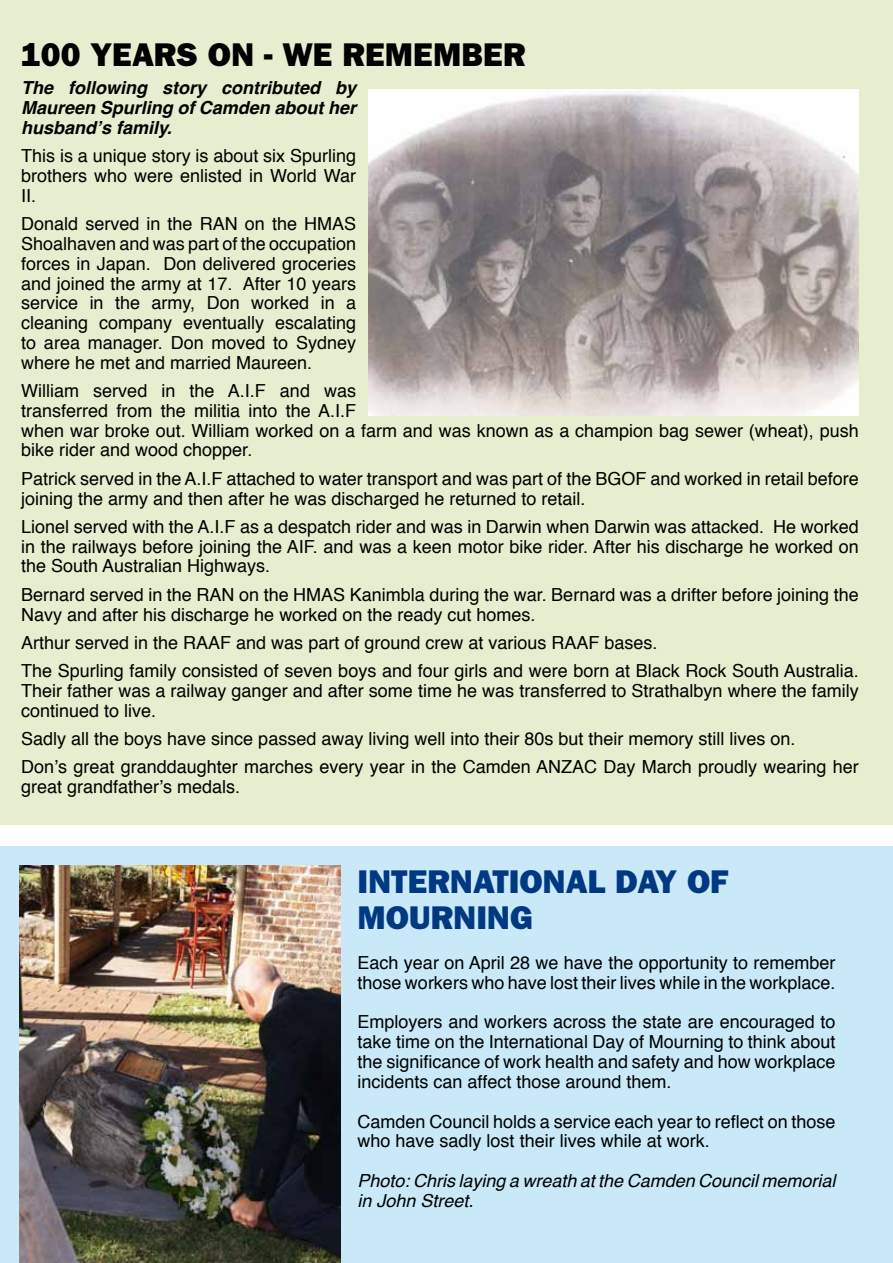
<style>
.page{position:relative;width:893px;height:1263px;background:#fff}
.page>*{position:absolute;margin:0;border:0;box-sizing:border-box;transform-origin:0 0}
.t1{font:800 33px/36.3px "Franklin Gothic";color:#003882}
.t2{font:800 33px "Franklin Gothic";color:#000}
.t3{font:18px/19.8px "Helvetica";color:#000}
.t4{font:italic 700 18px/19.8px "Helvetica";color:#000;text-align:justify}
.t5{font:italic 18px/19.8px "Helvetica";color:#000}
</style>
<div class="page">
<div style="left:0;top:0;width:893px;height:825px;background:#e6eecf"></div>
<img style="left:369px;top:89px;width:489px;height:327px">
<div style="left:0;top:846px;width:893px;height:417px;background:#c9e9f8"></div>
<img style="left:20px;top:865px;width:321px;height:398px">
<h1 class="t2" style="left:21px;top:35px;width:506px">100 YEARS ON - WE REMEMBER</h1>
<p class="t4" style="left:21px;top:78px;width:336px">The following story contributed by Maureen Spurling of Camden about her husband’s family.</p>
<p class="t3" style="left:21px;top:147px;width:336px;text-align:justify">This is a unique story is about six Spurling brothers who were enlisted in World War II.</p>
<p class="t3" style="left:21px;top:214px;width:336px;text-align:justify">Donald served in the RAN on the HMAS Shoalhaven and was part of the occupation forces in Japan. Don delivered groceries and joined the army at 17. After 10 years service in the army, Don worked in a cleaning company eventually escalating to area manager. Don moved to Sydney where he met and married Maureen.</p>
<p class="t3" style="left:21px;top:381px;width:839px">William served in the A.I.F and was<br>transferred from the militia into the A.I.F<br>when war broke out. William worked on a farm and was known as a champion bag sewer (wheat), push bike rider and wood chopper.</p>
<p class="t3" style="left:21px;top:469px;width:839px">Patrick served in the A.I.F attached to water transport and was part of the BGOF and worked in retail before joining the army and then after he was discharged he returned to retail.</p>
<p class="t3" style="left:21px;top:517px;width:839px;text-align:justify">Lionel served with the A.I.F as a despatch rider and was in Darwin when Darwin was attacked. He worked in the railways before joining the AIF. and was a keen motor bike rider. After his discharge he worked on the South Australian Highways.</p>
<p class="t3" style="left:21px;top:585px;width:839px">Bernard served in the RAN on the HMAS Kanimbla during the war. Bernard was a drifter before joining the<br>Navy and after his discharge he worked on the ready cut homes.</p>
<p class="t3" style="left:21px;top:629px;width:839px;line-height:28.3px">Arthur served in the RAAF and was part of ground crew at various RAAF bases.<br>The Spurling family consisted of seven boys and four girls and were born at Black Rock South Australia.</p>
<p class="t3" style="left:21px;top:681px;width:839px">Their father was a railway ganger and after some time he was transferred to Strathalbyn where the family continued to live.</p>
<p class="t3" style="left:21px;top:725px;width:839px;line-height:28.3px">Sadly all the boys have since passed away living well into their 80s but their memory still lives on.<br>Don’s great granddaughter marches every year in the Camden ANZAC Day March proudly wearing her</p>
<p class="t3" style="left:21px;top:777px;width:221px">great grandfather’s medals.</p>
<h1 class="t1" style="left:358px;top:863px;width:372px">INTERNATIONAL DAY OF<br>MOURNING</h1>
<p class="t3" style="left:358px;top:953px;width:479px">Each year on April 28 we have the opportunity to remember those workers who have lost their lives while in the workplace.</p>
<p class="t3" style="left:358px;top:1013px;width:479px;text-align:justify">Employers and workers across the state are encouraged to take time on the International Day of Mourning to think about the significance of work health and safety and how workplace incidents can affect those around them.</p>
<p class="t3" style="left:358px;top:1112px;width:479px">Camden Council holds a service each year to reflect on those who have sadly lost their lives while at work.</p>
<p class="t5" style="left:358px;top:1171px;width:479px">Photo: Chris laying a wreath at the Camden Council memorial in John Street.</p>
</div>
